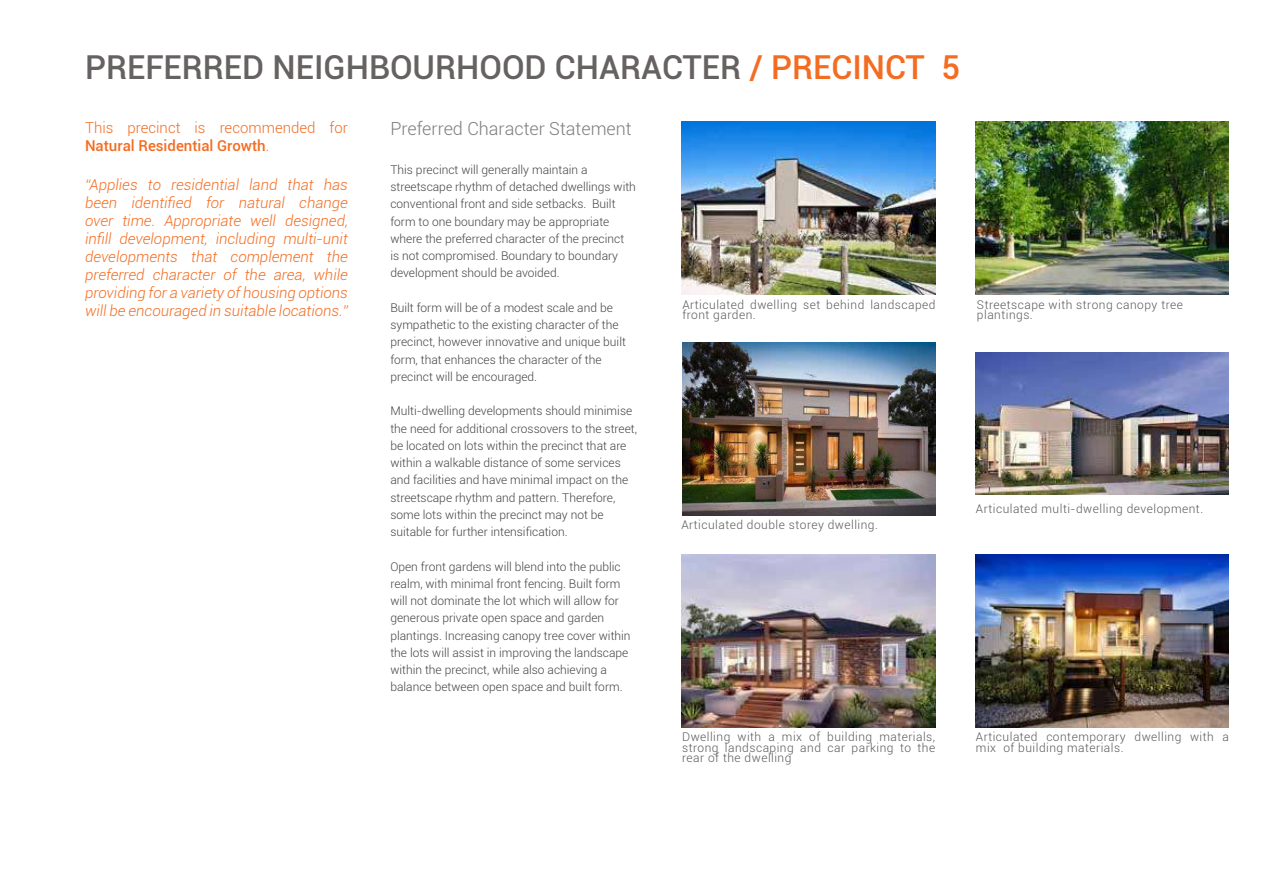
<style>
.page{position:relative;width:1263px;height:893px;background:#fff}
.page>*{position:absolute;margin:0;border:0;box-sizing:border-box;transform-origin:0 0}
.t1{font:500 33px "Roboto";color:#666261}
.t2{font:300 18px "Roboto";color:#7f7c7d}
.t3{font:italic 300 15px/18px "Roboto";color:#f36c21;text-align:justify}
.t4{font:300 15px/18px "Roboto";color:#f36c21}
.t5{font:300 12px/17.2px "Roboto";color:#474242}
.t6{font:300 12px/10.5px "Roboto";letter-spacing:.04em;color:#595959}
.s1{color:#f36c21}
.s2{font-weight:500}
</style>
<div class="page">
<img style="left:976px;top:122px;width:253px;height:172px">
<img style="left:975px;top:554px;width:254px;height:173px">
<img style="left:681px;top:554px;width:254px;height:173px">
<img style="left:976px;top:353px;width:253px;height:141px">
<img style="left:682px;top:122px;width:253px;height:173px">
<img style="left:682px;top:343px;width:253px;height:173px">
<h1 class="t1" style="left:85px;top:44px;width:876px">PREFERRED NEIGHBOURHOOD CHARACTER <span class="s1">/ PRECINCT 5</span></h1>
<p class="t4" style="left:85px;top:118px;width:264px">This precinct is recommended for<br><span class="s2">Natural Residential Growth</span>.</p>
<p class="t3" style="left:85px;top:176px;width:264px">“Applies to residential land that has been identified for natural change over time. Appropriate well designed, infill development, including multi-unit developments that complement the preferred character of the area, while providing for a variety of housing options will be encouraged in suitable locations.”</p>
<h2 class="t2" style="left:390px;top:117px;width:243px">Preferred Character Statement</h2>
<p class="t5" style="left:390px;top:161px;width:247px">This precinct will generally maintain a streetscape rhythm of detached dwellings with conventional front and side setbacks. Built form to one boundary may be appropriate where the preferred character of the precinct is not compromised. Boundary to boundary development should be avoided.</p>
<p class="t5" style="left:390px;top:299px;width:237px">Built form will be of a modest scale and be sympathetic to the existing character of the precinct, however innovative and unique built form, that enhances the character of the precinct will be encouraged.</p>
<p class="t5" style="left:390px;top:402px;width:248px">Multi-dwelling developments should minimise the need for additional crossovers to the street, be located on lots within the precinct that are within a walkable distance of some services and facilities and have minimal impact on the streetscape rhythm and pattern. Therefore, some lots within the precinct may not be suitable for further intensification.</p>
<p class="t5" style="left:390px;top:557px;width:242px">Open front gardens will blend into the public realm, with minimal front fencing. Built form will not dominate the lot which will allow for generous private open space and garden plantings. Increasing canopy tree cover within the lots will assist in improving the landscape within the precinct, while also achieving a balance between open space and built form.</p>
<p class="t6" style="left:682px;top:299px;width:255px">Articulated dwelling set behind landscaped front garden.</p>
<p class="t6" style="left:681px;top:519px;width:198px">Articulated double storey dwelling.</p>
<p class="t6" style="left:682px;top:732px;width:255px;text-align:justify">Dwelling with a mix of building materials, strong landscaping and car parking to the rear of the dwelling</p>
<p class="t6" style="left:977px;top:299px;width:207px">Streetscape with strong canopy tree plantings.</p>
<p class="t6" style="left:976px;top:504px;width:229px">Articulated multi-dwelling development.</p>
<p class="t6" style="left:976px;top:732px;width:255px">Articulated contemporary dwelling with a mix of building materials.</p>
</div>
